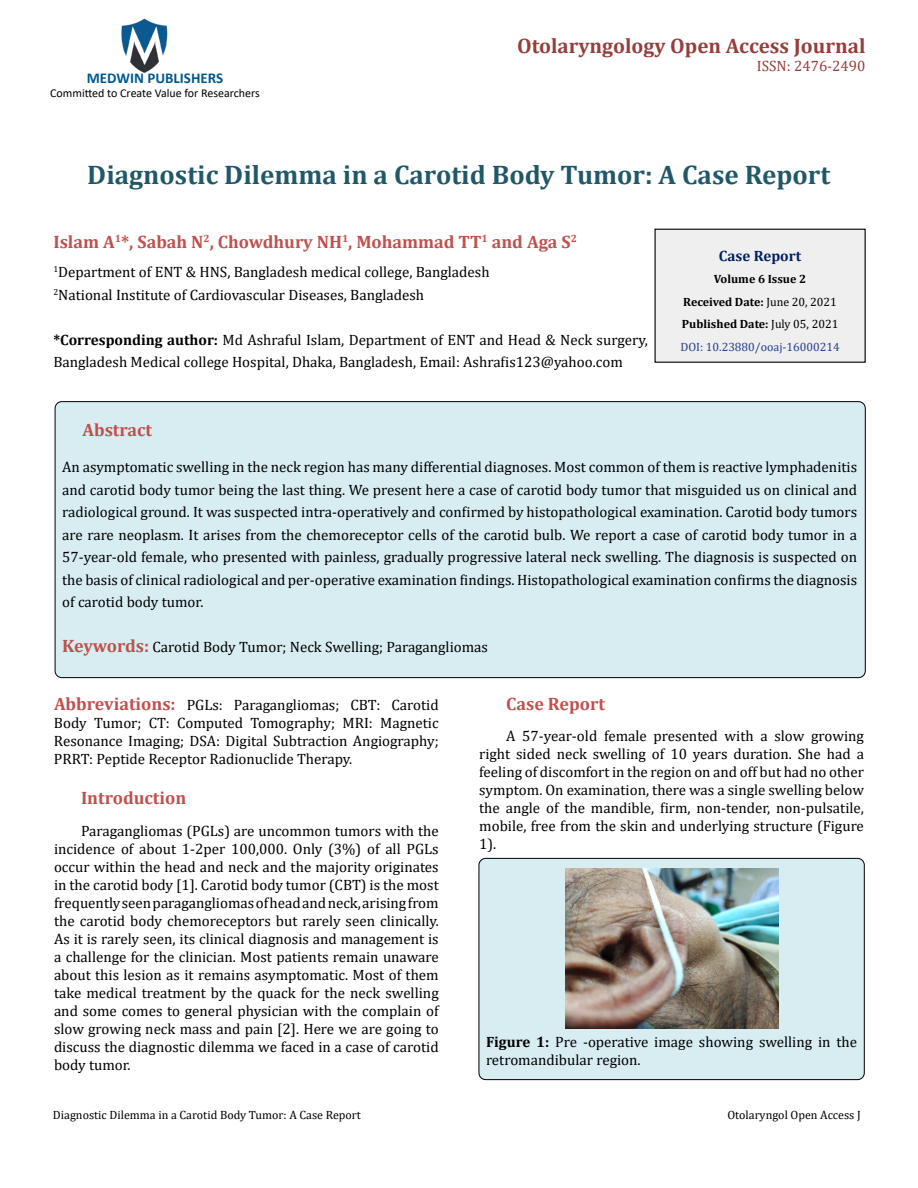
<style>
.page{position:relative;width:918px;height:1188px;background:#fff}
.page>*{position:absolute;margin:0;border:0;box-sizing:border-box;transform-origin:0 0}
.t1{font:700 27px "Cambria";color:#215868}
.t2{font:700 21px "Cambria";color:#953f3c}
.t3{font:700 18px "Cambria";color:#c0504d}
.t4{font:15px/18px "Cambria";color:#000;text-align:justify}
.t5{font:700 15px "Calibri";color:#005991}
.t6{font:15px "Cambria";color:#953f3c}
.t7{font:700 15px "Cambria";color:#002060}
.t8{font:700 12px/22.5px "Cambria";color:#000;text-align:center}
.t9{font:12px "Cambria";color:#000}
.t10{font:12px "Calibri";color:#000}
.s1{font-weight:700}
.s2{font-weight:400}
.s3{font-weight:400;color:#25408f}
.s4{font-weight:700;font-size:18px;color:#c0504d}
</style>
<div class="page">
<img style="left:121px;top:18px;width:47px;height:55px">
<div style="left:479px;top:858px;width:385px;height:222px;background:#d8edf2;border-radius:7px"></div>
<div style="left:479px;top:858px;width:386px;height:222px;border:1px solid #000;border-radius:7px"></div>
<div style="left:655px;top:229px;width:210px;height:133px;background:#efefef"></div>
<div style="left:655px;top:229px;width:211px;height:134px;border:1px solid #000"></div>
<div style="left:55px;top:402px;width:810px;height:276px;background:#d8edf2;border-radius:7px"></div>
<img style="left:565px;top:869px;width:213px;height:159px">
<p class="t5" style="left:87px;top:67px;width:138px">MEDWIN PUBLISHERS</p>
<p class="t10" style="left:50px;top:85px;width:211px">Committed to Create Value for Researchers</p>
<h2 class="t2" style="left:517px;top:31px;width:350px">Otolaryngology Open Access Journal</h2>
<p class="t6" style="left:757px;top:57px;width:110px">ISSN: 2476-2490</p>
<h1 class="t1" style="left:87px;top:155px;width:744px">Diagnostic Dilemma in a Carotid Body Tumor: A Case Report</h1>
<p class="t3" style="left:53px;top:229px;width:525px">Islam A<sup>1</sup>*, Sabah N<sup>2</sup>, Chowdhury NH<sup>1</sup>, Mohammad TT<sup>1</sup> and Aga S<sup>2</sup></p>
<p class="t4" style="left:53px;top:261px;width:438px;line-height:22.5px"><sup>1</sup>Department of ENT &amp; HNS, Bangladesh medical college, Bangladesh<br><sup>2</sup>National Institute of Cardiovascular Diseases, Bangladesh</p>
<p class="t4" style="left:53px;top:328px;width:596px;line-height:22.5px"><span class="s1">*Corresponding author:</span> Md Ashraful Islam, Department of ENT and Head &amp; Neck surgery,<br>Bangladesh Medical college Hospital, Dhaka, Bangladesh, Email: Ashrafis123@yahoo.com</p>
<p class="t7" style="left:719px;top:245px;width:84px">Case Report</p>
<p class="t8" style="left:680px;top:268px;width:161px">Volume 6 Issue 2<br>Received Date: <span class="s2">June 20, 2021<br></span>Published Date: <span class="s2">July 05, 2021<br></span><span class="s3">DOI: 10.23880/ooaj-16000214</span></p>
<p class="t3" style="left:82px;top:417px;width:71px">Abstract</p>
<p class="t4" style="left:62px;top:456px;width:797px;line-height:22.5px">An asymptomatic swelling in the neck region has many differential diagnoses. Most common of them is reactive lymphadenitis and carotid body tumor being the last thing. We present here a case of carotid body tumor that misguided us on clinical and radiological ground. It was suspected intra-operatively and confirmed by histopathological examination. Carotid body tumors are rare neoplasm. It arises from the chemoreceptor cells of the carotid bulb. We report a case of carotid body tumor in a 57-year-old female, who presented with painless, gradually progressive lateral neck swelling. The diagnosis is suspected on the basis of clinical radiological and per-operative examination findings. Histopathological examination confirms the diagnosis of carotid body tumor.</p>
<p class="t4" style="left:62px;top:638px;width:427px"><span class="s4">Keywords:</span> Carotid Body Tumor; Neck Swelling; Paragangliomas</p>
<p class="t4" style="left:54px;top:695px;width:386px"><span class="s4">Abbreviations:</span> PGLs: Paragangliomas; CBT: Carotid Body Tumor; CT: Computed Tomography; MRI: Magnetic Resonance Imaging; DSA: Digital Subtraction Angiography; PRRT: Peptide Receptor Radionuclide Therapy.</p>
<p class="t3" style="left:81px;top:785px;width:107px">Introduction</p>
<p class="t4" style="left:54px;top:821px;width:386px;text-indent:27px">Paragangliomas (PGLs) are uncommon tumors with the incidence of about 1-2per 100,000. Only (3%) of all PGLs occur within the head and neck and the majority originates in the carotid body [1]. Carotid body tumor (CBT) is the most frequently seen paragangliomas of head and neck, arising from the carotid body chemoreceptors but rarely seen clinically.<br>As it is rarely seen, its clinical diagnosis and management is a challenge for the clinician. Most patients remain unaware about this lesion as it remains asymptomatic. Most of them take medical treatment by the quack for the neck swelling and some comes to general physician with the complain of slow growing neck mass and pain [2]. Here we are going to discuss the diagnostic dilemma we faced in a case of carotid body tumor.</p>
<p class="t3" style="left:506px;top:691px;width:100px">Case Report</p>
<p class="t4" style="left:479px;top:727px;width:386px;text-indent:27px">A 57-year-old female presented with a slow growing right sided neck swelling of 10 years duration. She had a feeling of discomfort in the region on and off but had no other symptom. On examination, there was a single swelling below the angle of the mandible, firm, non-tender, non-pulsatile, mobile, free from the skin and underlying structure (Figure 1).</p>
<p class="t4" style="left:486px;top:1033px;width:373px"><span class="s1">Figure 1:</span> Pre -operative image showing swelling in the retromandibular region.</p>
<p class="t9" style="left:53px;top:1108px;width:310px">Diagnostic Dilemma in a Carotid Body Tumor: A Case Report</p>
<p class="t9" style="left:727px;top:1108px;width:135px">Otolaryngol Open Access J</p>
</div>
